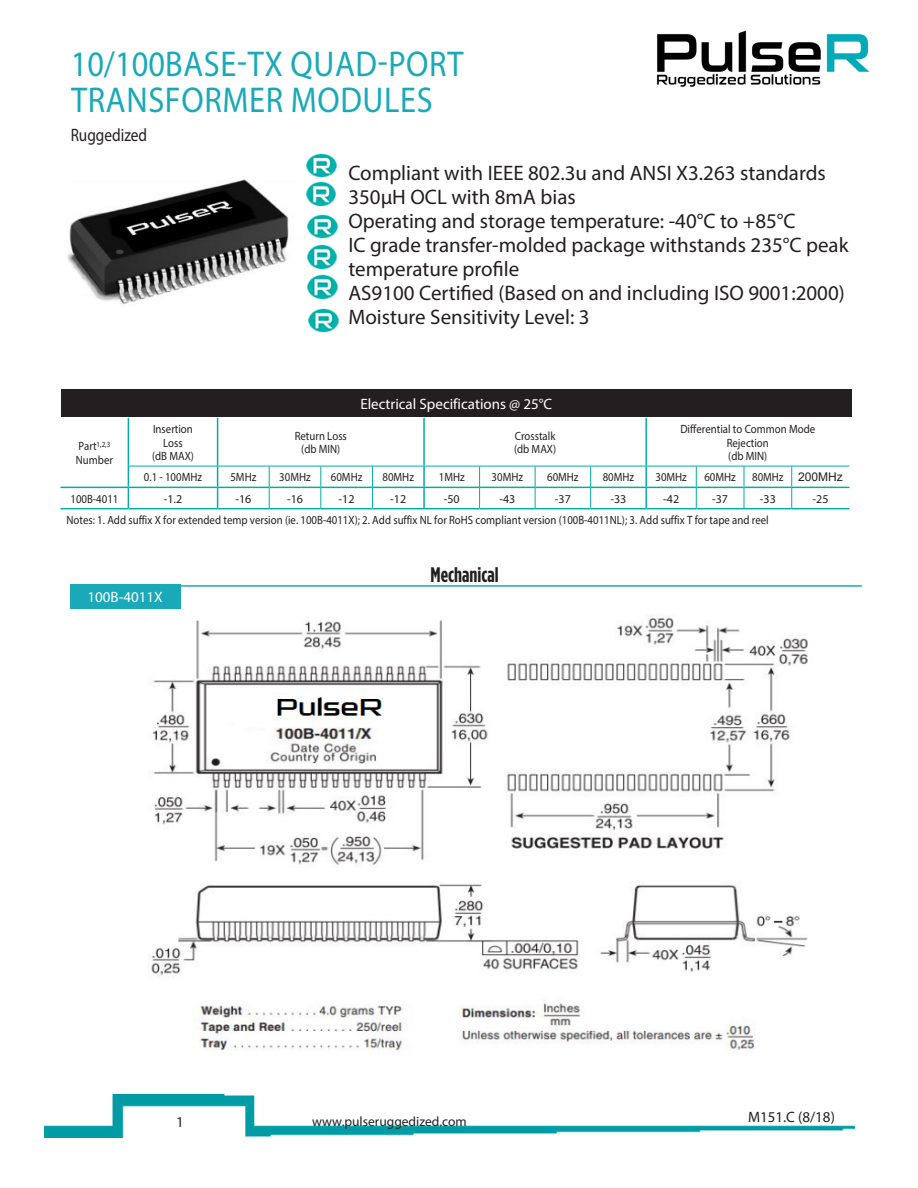
<style>
.page{position:relative;width:918px;height:1188px;background:#fff}
.page>*{position:absolute;margin:0;border:0;box-sizing:border-box;transform-origin:0 0}
.t1{font:36px "Myriad Pro";letter-spacing:.02em;color:#19a9b8;scale:.9 1}
.t2{font:21px/24px "Myriad Pro";color:#231f20}
.t3{font:700 21px "Gotham Condensed";color:#231f20}
.t4{font:18px "Myriad Pro";color:#231f20;scale:.85 1}
.t5{font:15px "Myriad Pro";color:#fff}
.t6{font:15px "Myriad Pro";color:#231f20}
.t7{font:13.5px "Myriad Pro";color:#231f20}
.t8{font:12px/13.5px "Myriad Pro";color:#231f20;text-align:center;scale:.9 1}
.t9{font:12px "Myriad Pro";color:#231f20}
.t10{font:12px "Arial";color:#231f20}
.t11{font:7.8px "Myriad Pro";color:#231f20;scale:.9 1}
.s1{font-size:12px}
</style>
<div class="page">
<img style="left:44px;top:1095px;width:810px;height:43px">
<img style="left:150px;top:615px;width:658px;height:436px">
<div style="left:70px;top:584px;width:111px;height:25px;background:#19a9b8"></div>
<hr style="left:71px;top:585px;width:791px;height:2px;background:#19a9b8">
<div style="left:61px;top:389px;width:791px;height:28px;background:#231f20"></div>
<hr style="left:217px;top:418px;width:1px;height:48px;background:#00ada8">
<hr style="left:423px;top:418px;width:2px;height:48px;background:#00ada8">
<hr style="left:645px;top:418px;width:2px;height:48px;background:#00ada8">
<hr style="left:423px;top:466px;width:2px;height:21px;background:#00ada8">
<hr style="left:645px;top:466px;width:2px;height:21px;background:#00ada8">
<hr style="left:60px;top:487px;width:68px;height:1px;background:#00ada8">
<hr style="left:128px;top:487px;width:90px;height:1px;background:#00ada8">
<hr style="left:218px;top:487px;width:51px;height:1px;background:#00ada8">
<svg style="left:217px;top:467px;width:1px;height:41px"></svg>
<hr style="left:270px;top:487px;width:50px;height:1px;background:#00ada8">
<hr style="left:321px;top:487px;width:51px;height:1px;background:#00ada8">
<hr style="left:373px;top:487px;width:51px;height:1px;background:#00ada8">
<hr style="left:424px;top:487px;width:55px;height:1px;background:#00ada8">
<hr style="left:423px;top:488px;width:2px;height:20px;background:#00ada8">
<hr style="left:480px;top:487px;width:55px;height:1px;background:#00ada8">
<hr style="left:536px;top:487px;width:54px;height:1px;background:#00ada8">
<hr style="left:591px;top:487px;width:55px;height:1px;background:#00ada8">
<hr style="left:646px;top:487px;width:50px;height:1px;background:#00ada8">
<hr style="left:645px;top:488px;width:2px;height:20px;background:#00ada8">
<hr style="left:697px;top:487px;width:47px;height:1px;background:#00ada8">
<hr style="left:744px;top:487px;width:48px;height:1px;background:#00ada8">
<hr style="left:60px;top:508px;width:68px;height:1px;background:#00ada8">
<hr style="left:128px;top:508px;width:90px;height:1px;background:#00ada8">
<hr style="left:218px;top:508px;width:51px;height:1px;background:#00ada8">
<hr style="left:269px;top:508px;width:52px;height:1px;background:#00ada8">
<hr style="left:321px;top:508px;width:51px;height:1px;background:#00ada8">
<hr style="left:372px;top:508px;width:52px;height:1px;background:#00ada8">
<hr style="left:424px;top:508px;width:56px;height:1px;background:#00ada8">
<hr style="left:480px;top:508px;width:55px;height:1px;background:#00ada8">
<hr style="left:535px;top:508px;width:56px;height:1px;background:#00ada8">
<hr style="left:591px;top:508px;width:55px;height:1px;background:#00ada8">
<hr style="left:646px;top:508px;width:50px;height:1px;background:#00ada8">
<hr style="left:696px;top:508px;width:48px;height:1px;background:#00ada8">
<hr style="left:744px;top:508px;width:48px;height:1px;background:#00ada8">
<svg style="left:696px;top:467px;width:1px;height:41px"></svg>
<svg style="left:744px;top:467px;width:1px;height:41px"></svg>
<svg style="left:479px;top:467px;width:1px;height:41px"></svg>
<svg style="left:535px;top:467px;width:1px;height:41px"></svg>
<svg style="left:590px;top:467px;width:1px;height:41px"></svg>
<svg style="left:269px;top:467px;width:1px;height:41px"></svg>
<svg style="left:320px;top:467px;width:1px;height:41px"></svg>
<svg style="left:372px;top:467px;width:1px;height:41px"></svg>
<svg style="left:791px;top:467px;width:1px;height:41px"></svg>
<hr style="left:792px;top:487px;width:57px;height:1px;background:#00ada8">
<hr style="left:792px;top:508px;width:57px;height:1px;background:#00ada8">
<hr style="left:128px;top:418px;width:1px;height:48px;background:#00ada8">
<svg style="left:128px;top:466px;width:1px;height:42px"></svg>
<hr style="left:129px;top:466px;width:89px;height:1px;background:#00ada8">
<hr style="left:218px;top:466px;width:51px;height:1px;background:#00ada8">
<hr style="left:269px;top:466px;width:52px;height:1px;background:#00ada8">
<hr style="left:321px;top:466px;width:51px;height:1px;background:#00ada8">
<hr style="left:372px;top:466px;width:52px;height:1px;background:#00ada8">
<hr style="left:424px;top:466px;width:56px;height:1px;background:#00ada8">
<hr style="left:480px;top:466px;width:55px;height:1px;background:#00ada8">
<hr style="left:535px;top:466px;width:56px;height:1px;background:#00ada8">
<hr style="left:591px;top:466px;width:55px;height:1px;background:#00ada8">
<hr style="left:646px;top:466px;width:50px;height:1px;background:#00ada8">
<hr style="left:696px;top:466px;width:48px;height:1px;background:#00ada8">
<hr style="left:744px;top:466px;width:48px;height:1px;background:#00ada8">
<hr style="left:792px;top:466px;width:57px;height:1px;background:#00ada8">
<img style="left:656px;top:30px;width:214px;height:57px">
<img style="left:67px;top:179px;width:222px;height:126px">
<img style="left:306px;top:153px;width:30px;height:25px">
<img style="left:306px;top:182px;width:30px;height:24px">
<img style="left:308px;top:214px;width:29px;height:25px">
<img style="left:308px;top:275px;width:29px;height:24px">
<img style="left:307px;top:245px;width:30px;height:24px">
<img style="left:309px;top:308px;width:29px;height:25px">
<p class="t1" style="left:71px;top:42px;width:438px">10/100BASE-TX QUAD-PORT</p>
<p class="t1" style="left:71px;top:78px;width:403px">TRANSFORMER MODULES</p>
<p class="t4" style="left:71px;top:124px;width:91px">Ruggedized</p>
<p class="t2" style="left:348px;top:161px;width:479px">Compliant with IEEE 802.3u and ANSI X3.263 standards</p>
<p class="t2" style="left:348px;top:185px;width:229px">350µH OCL with 8mA bias</p>
<p class="t2" style="left:348px;top:209px;width:449px">Operating and storage temperature: -40°C to +85°C</p>
<p class="t2" style="left:348px;top:233px;width:502px">IC grade transfer-molded package withstands 235°C peak temperature profile</p>
<p class="t2" style="left:348px;top:281px;width:498px">AS9100 Certified (Based on and including ISO 9001:2000)<br>Moisture Sensitivity Level: 3</p>
<p class="t11" style="left:79px;top:439px;width:37px"><span class="s1">Part</span>1,2,3</p>
<p class="t8" style="left:76px;top:453px;width:43px">Number</p>
<p class="t5" style="left:360px;top:395px;width:193px">Electrical Specifications @ 25°C</p>
<p class="t8" style="left:152px;top:422px;width:48px">Insertion<br>Loss<br>(dB MAX)</p>
<p class="t8" style="left:295px;top:429px;width:59px">Return Loss (db MIN)</p>
<p class="t8" style="left:514px;top:429px;width:48px;text-align:left">Crosstalk (db MAX)</p>
<p class="t8" style="left:680px;top:422px;width:151px">Differential to Common Mode<br>Rejection<br>(db MIN)</p>
<p class="t8" style="left:144px;top:470px;width:66px">0.1 - 100MHz</p>
<p class="t8" style="left:230px;top:470px;width:30px">5MHz</p>
<p class="t8" style="left:279px;top:470px;width:36px">30MHz</p>
<p class="t8" style="left:331px;top:470px;width:36px">60MHz</p>
<p class="t8" style="left:383px;top:470px;width:36px">80MHz</p>
<p class="t8" style="left:439px;top:470px;width:30px">1MHz</p>
<p class="t8" style="left:492px;top:470px;width:36px">30MHz</p>
<p class="t8" style="left:547px;top:470px;width:36px">60MHz</p>
<p class="t8" style="left:603px;top:470px;width:36px">80MHz</p>
<p class="t8" style="left:656px;top:470px;width:36px">30MHz</p>
<p class="t8" style="left:704px;top:470px;width:36px">60MHz</p>
<p class="t8" style="left:752px;top:470px;width:36px">80MHz</p>
<p class="t10" style="left:798px;top:469px;width:46px">200MHz</p>
<p class="t8" style="left:70px;top:492px;width:55px">100B-4011</p>
<p class="t9" style="left:164px;top:491px;width:20px">-1.2</p>
<p class="t9" style="left:235px;top:491px;width:17px">-16</p>
<p class="t9" style="left:287px;top:491px;width:17px">-16</p>
<p class="t9" style="left:339px;top:491px;width:17px">-12</p>
<p class="t9" style="left:390px;top:491px;width:17px">-12</p>
<p class="t9" style="left:444px;top:491px;width:17px">-50</p>
<p class="t9" style="left:499px;top:491px;width:17px">-43</p>
<p class="t9" style="left:555px;top:491px;width:17px">-37</p>
<p class="t9" style="left:610px;top:491px;width:17px">-33</p>
<p class="t9" style="left:663px;top:491px;width:17px">-42</p>
<p class="t9" style="left:712px;top:491px;width:17px">-37</p>
<p class="t9" style="left:760px;top:491px;width:17px">-33</p>
<p class="t9" style="left:813px;top:491px;width:17px">-25</p>
<p class="t8" style="left:66px;top:513px;width:782px">Notes: 1. Add suffix X for extended temp version (ie. 100B-4011X); 2. Add suffix NL for RoHS compliant version (100B-4011NL); 3. Add suffix T for tape and reel</p>
<p class="t5" style="left:88px;top:588px;width:77px">100B-4011X</p>
<p class="t3" style="left:431px;top:563px;width:69px">Mechanical</p>
<p class="t6" style="left:176px;top:1113px;width:9px">1</p>
<p class="t7" style="left:312px;top:1113px;width:156px">www.pulseruggedized.com</p>
<p class="t6" style="left:748px;top:1108px;width:88px">M151.C (8/18)</p>
</div>
